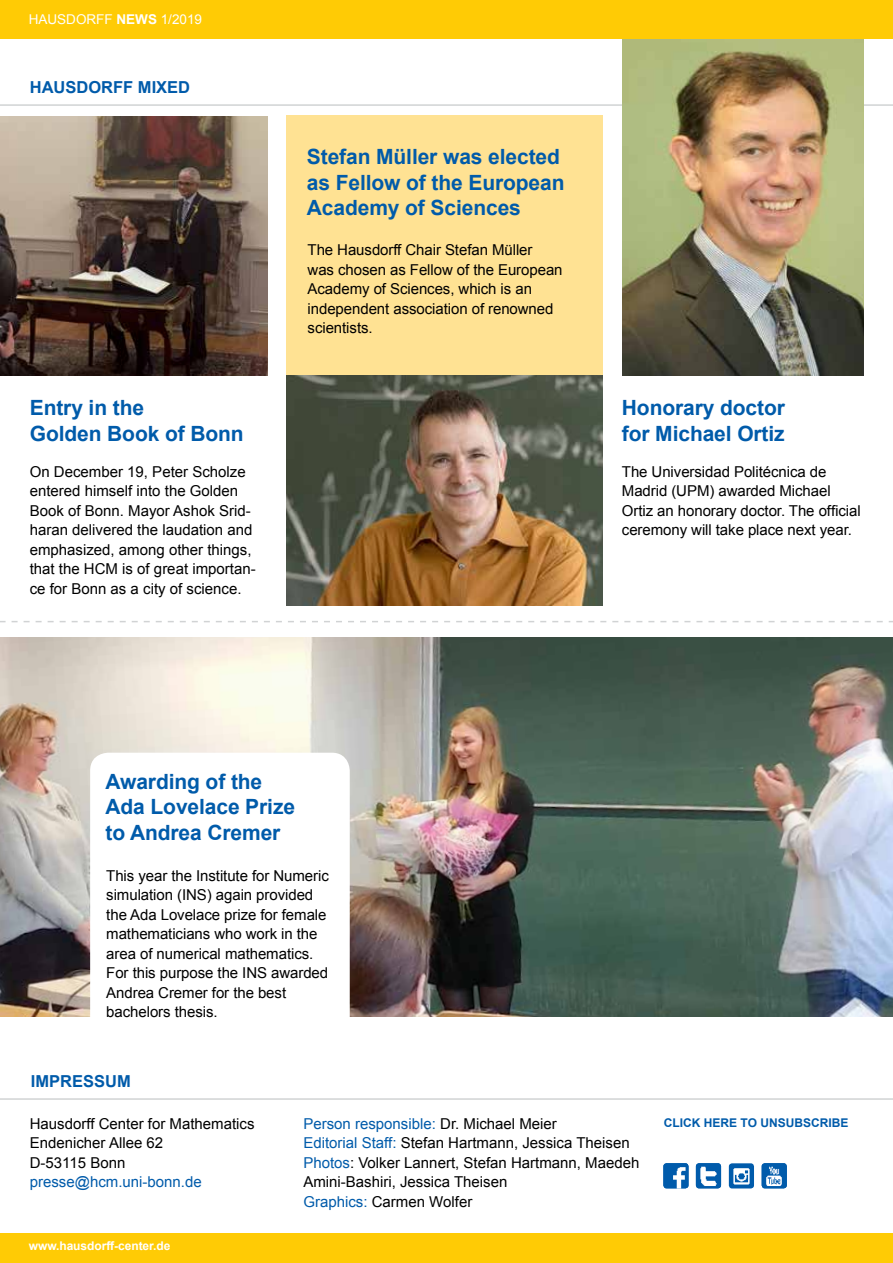
<style>
.page{position:relative;width:893px;height:1263px;background:#fff}
.page>*{position:absolute;margin:0;border:0;box-sizing:border-box;transform-origin:0 0}
.t1{font:700 21px/25.5px "Arial";letter-spacing:-.005em;color:#005baa}
.t2{font:700 16.5px "Arial";color:#005baa}
.t3{font:15px/19.5px "Arial";letter-spacing:-.005em;color:#000}
.t4{font:15px "Arial";color:#005baa}
.t5{font:13.5px "Arial";color:#fff}
.t6{font:700 12px "Arial";letter-spacing:-.005em;color:#fff}
.t7{font:700 12px "Arial";color:#005baa}
.s1{font-weight:700}
.s2{color:#005baa}
</style>
<div class="page">
<img style="left:0;top:638px;width:893px;height:379px">
<div style="left:90px;top:753px;width:260px;height:284px;background:#fff;border-radius:18px"></div>
<hr style="left:0;top:104px;width:893px;height:2px;background:#d1d3d4">
<img style="left:622px;top:38px;width:241px;height:337px">
<div style="left:287px;top:115px;width:316px;height:490px;background:#ffe293"></div>
<div style="left:0;top:1233px;width:893px;height:30px;background:#ffcb05"></div>
<img style="left:696px;top:1163px;width:25px;height:25px">
<img style="left:729px;top:1163px;width:25px;height:25px">
<img style="left:762px;top:1163px;width:25px;height:25px">
<img style="left:663px;top:1163px;width:25px;height:25px">
<div style="left:0;top:0;width:892px;height:38px;background:#ffcb05"></div>
<hr style="left:0;top:1098px;width:893px;height:2px;background:#d1d3d4">
<svg style="left:0;top:621px;width:893px;height:1px"></svg>
<img style="left:287px;top:375px;width:316px;height:230px">
<img style="left:0;top:116px;width:268px;height:259px">
<p class="t5" style="left:29px;top:10px;width:175px">HAUSDORFF <span class="s1">NEWS</span> 1/2019</p>
<p class="t2" style="left:30px;top:76px;width:162px">HAUSDORFF MIXED</p>
<h1 class="t1" style="left:30px;top:396px;width:215px">Entry in the<br>Golden Book of Bonn</h1>
<p class="t3" style="left:30px;top:462px;width:227px">On December 19, Peter Scholze entered himself into the Golden<br>Book of Bonn. Mayor Ashok Srid&shy;haran delivered the laudation and emphasized, among other things, that the HCM is of great importan&shy;ce for Bonn as a city of science.</p>
<h1 class="t1" style="left:307px;top:145px;width:259px">Stefan Müller was elected as Fellow of the European<br>Academy of Sciences</h1>
<p class="t3" style="left:308px;top:241px;width:256px">The Hausdorff Chair Stefan Müller was chosen as Fellow of the European<br>Academy of Sciences, which is an independent association of renowned scientists.</p>
<h1 class="t1" style="left:622px;top:396px;width:165px">Honorary doctor for Michael Ortiz</h1>
<p class="t3" style="left:622px;top:462px;width:240px">The Universidad Politécnica de Madrid (UPM) awarded Michael Ortiz an honorary doctor. The official ceremony will take place next year.</p>
<h1 class="t1" style="left:105px;top:769px;width:191px">Awarding of the<br>Ada Lovelace Prize to Andrea Cremer</h1>
<p class="t3" style="left:106px;top:866px;width:224px">This year the Institute for Numeric simulation (INS) again provided the Ada Lovelace prize for female mathematicians who work in the area of numerical mathematics.<br>For this purpose the INS awarded<br>Andrea Cremer for the best bachelors thesis.</p>
<p class="t2" style="left:31px;top:1070px;width:101px">IMPRESSUM</p>
<p class="t3" style="left:30px;top:1114px;width:226px">Hausdorff Center for Mathematics<br>Endenicher Allee 62<br>D-53115 Bonn</p>
<p class="t4" style="left:30px;top:1172px;width:173px">presse@hcm.uni-bonn.de</p>
<p class="t6" style="left:29px;top:1238px;width:143px">www.hausdorff-center.de</p>
<p class="t3" style="left:303px;top:1114px;width:337px"><span class="s2">Person responsible:</span> Dr. Michael Meier<br><span class="s2">Editorial Staff:</span> Stefan Hartmann, Jessica Theisen <span class="s2">Photos</span>: Volker Lannert, Stefan Hartmann, Maedeh Amini-Bashiri, Jessica Theisen<br><span class="s2">Graphics:</span> Carmen Wolfer</p>
<p class="t7" style="left:664px;top:1115px;width:186px">CLICK HERE TO UNSUBSCRIBE</p>
</div>
